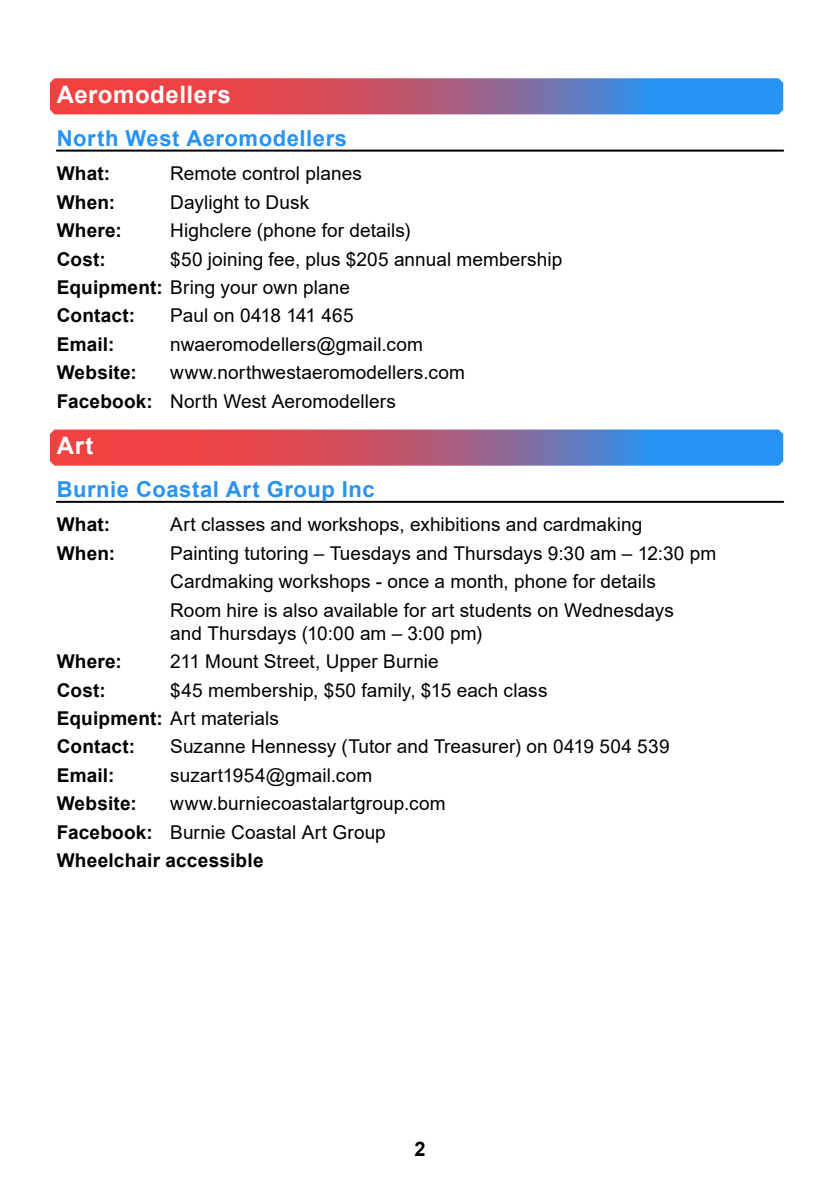
<style>
.page{position:relative;width:840px;height:1191px;background:#fff}
.page>*{position:absolute;margin:0;border:0;box-sizing:border-box;transform-origin:0 0}
.t1{font:700 24px "Arial";letter-spacing:.02em;color:#fff}
.t2{font:700 22px "Arial";letter-spacing:.025em;color:#2793f2}
.t3{font:700 20px "Arial";color:#000}
.t4{font:19px/28.4px "Arial";letter-spacing:.005em;color:#000}
.t5{font:700 19px "Arial";letter-spacing:.01em;color:#000}
.s1{font-weight:700}
</style>
<div class="page">
<svg style="left:50px;top:78px;width:732px;height:36px;background:#a06389"></svg>
<hr style="left:57px;top:150px;width:725px;height:2px;background:#000">
<svg style="left:50px;top:429px;width:732px;height:36px;background:#a1648a"></svg>
<hr style="left:57px;top:501px;width:725px;height:2px;background:#000">
<p class="t1" style="left:57px;top:77px;width:175px">Aeromodellers</p>
<p class="t2" style="left:57px;top:123px;width:292px">North West Aeromodellers</p>
<p class="t5" style="left:57px;top:160px;width:55px">What:</p>
<p class="t4" style="left:170px;top:159px;width:193px">Remote control planes</p>
<p class="t5" style="left:57px;top:188px;width:60px">When:</p>
<p class="t4" style="left:170px;top:188px;width:140px">Daylight to Dusk</p>
<p class="t5" style="left:57px;top:217px;width:66px">Where:</p>
<p class="t4" style="left:170px;top:216px;width:241px">Highclere (phone for details)</p>
<p class="t5" style="left:57px;top:245px;width:50px">Cost:</p>
<p class="t4" style="left:57px;top:244px;width:506px;text-indent:113px">$50 joining fee, plus $205 annual membership<br><span class="s1">Equipment:</span> Bring your own plane<br><span class="s1">Contact:</span></p>
<p class="t4" style="left:170px;top:301px;width:185px">Paul on 0418 141 465</p>
<p class="t5" style="left:57px;top:331px;width:59px">Email:</p>
<p class="t4" style="left:170px;top:330px;width:254px">nwaeromodellers@gmail.com</p>
<p class="t5" style="left:57px;top:359px;width:81px">Website:</p>
<p class="t4" style="left:57px;top:358px;width:409px;text-indent:113px">www.northwestaeromodellers.com<br><span class="s1">Facebook:</span> North West Aeromodellers</p>
<p class="t1" style="left:57px;top:428px;width:38px">Art</p>
<p class="t2" style="left:57px;top:474px;width:319px">Burnie Coastal Art Group Inc</p>
<p class="t5" style="left:57px;top:511px;width:55px">What:</p>
<p class="t4" style="left:170px;top:510px;width:473px">Art classes and workshops, exhibitions and cardmaking</p>
<p class="t5" style="left:57px;top:540px;width:60px">When:</p>
<p class="t4" style="left:170px;top:539px;width:547px">Painting tutoring – Tuesdays and Thursdays 9:30 am – 12:30 pm<br>Cardmaking workshops - once a month, phone for details<br>Room hire is also available for art students on Wednesdays</p>
<p class="t4" style="left:170px;top:618px;width:313px">and Thursdays (10:00 am – 3:00 pm)</p>
<p class="t5" style="left:57px;top:648px;width:66px">Where:</p>
<p class="t4" style="left:170px;top:647px;width:270px">211 Mount Street, Upper Burnie</p>
<p class="t5" style="left:57px;top:676px;width:50px">Cost:</p>
<p class="t4" style="left:57px;top:675px;width:492px;text-indent:113px">$45 membership, $50 family, $15 each class<br><span class="s1">Equipment:</span> Art materials<br><span class="s1">Contact:</span></p>
<p class="t4" style="left:170px;top:732px;width:500px">Suzanne Hennessy (Tutor and Treasurer) on 0419 504 539</p>
<p class="t5" style="left:57px;top:762px;width:59px">Email:</p>
<p class="t4" style="left:170px;top:761px;width:203px">suzart1954@gmail.com</p>
<p class="t5" style="left:57px;top:790px;width:81px">Website:</p>
<p class="t4" style="left:57px;top:789px;width:390px;text-indent:113px">www.burniecoastalartgroup.com<br><span class="s1">Facebook:</span> Burnie Coastal Art Group<br><span class="s1">Wheelchair accessible</span></p>
<p class="t3" style="left:414px;top:1134px;width:13px">2</p>
</div>
